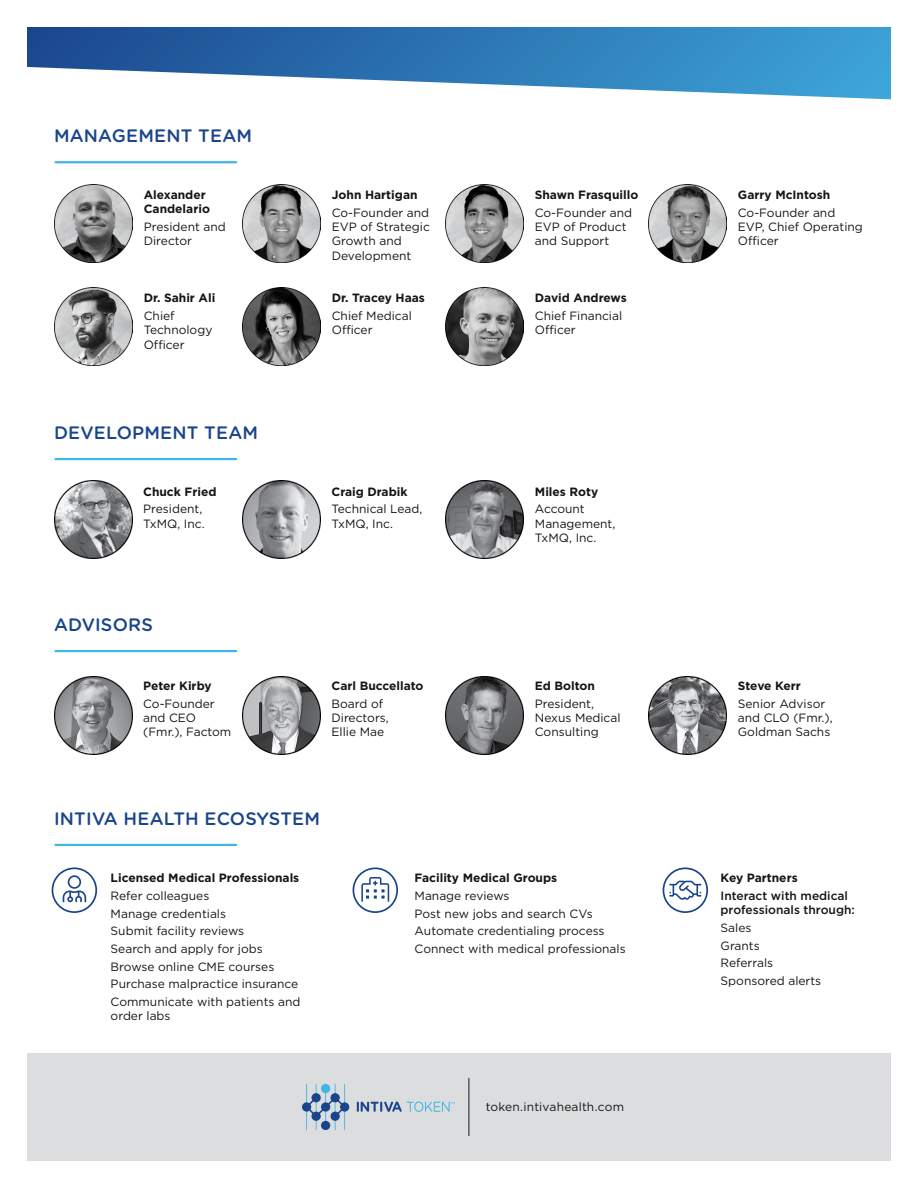
<style>
.page{position:relative;width:918px;height:1188px;background:#fff}
.page>*{position:absolute;margin:0;border:0;box-sizing:border-box;transform-origin:0 0}
.t1{font:500 18px "Gotham Rounded";letter-spacing:.01em;color:#1a458c}
.t2{font:12px/14.4px "Gotham HTF";color:#151515}
.t3{font:700 12px/14.4px "Gotham HTF";color:#151515}
.t4{font:500 12px/14.4px "Gotham HTF";color:#151515}
.t5{font:12px "Gotham HTF";letter-spacing:.01em;color:#161616}
</style>
<div class="page">
<svg style="left:27px;top:27px;width:864px;height:72px"></svg>
<div style="left:27px;top:1053px;width:864px;height:108px;background:#dcddde"></div>
<hr style="left:469px;top:1078px;width:1px;height:58px;background:#161616">
<hr style="left:306px;top:1084px;width:1px;height:46px;background:#43b4e4">
<hr style="left:316px;top:1084px;width:1px;height:46px;background:#43b4e4">
<hr style="left:325px;top:1087px;width:1px;height:41px;background:#43b4e4">
<hr style="left:335px;top:1084px;width:1px;height:46px;background:#43b4e4">
<hr style="left:344px;top:1084px;width:1px;height:46px;background:#43b4e4">
<svg style="left:306px;top:1097px;width:40px;height:20px"></svg>
<div style="left:312px;top:1093px;width:9px;height:9px;background:#1a458c;border-radius:50%"></div>
<div style="left:312px;top:1112px;width:9px;height:9px;background:#1a458c;border-radius:50%"></div>
<div style="left:331px;top:1093px;width:9px;height:9px;background:#1a458c;border-radius:50%"></div>
<div style="left:331px;top:1112px;width:9px;height:9px;background:#1a458c;border-radius:50%"></div>
<div style="left:302px;top:1102px;width:9px;height:10px;background:#1a458c;border-radius:50%"></div>
<div style="left:340px;top:1102px;width:9px;height:10px;background:#1a458c;border-radius:50%"></div>
<div style="left:321px;top:1084px;width:9px;height:9px;background:#43b4e4;border-radius:50%"></div>
<div style="left:321px;top:1102px;width:9px;height:10px;background:#1a458c;border-radius:50%"></div>
<div style="left:321px;top:1121px;width:9px;height:9px;background:#1a458c;border-radius:50%"></div>
<svg style="left:357px;top:1102px;width:98px;height:10px"></svg>
<img style="left:54px;top:676px;width:78px;height:78px">
<img style="left:648px;top:676px;width:78px;height:78px">
<img style="left:445px;top:676px;width:78px;height:78px">
<img style="left:242px;top:676px;width:78px;height:78px">
<svg style="left:52px;top:867px;width:45px;height:46px"></svg>
<svg style="left:663px;top:867px;width:45px;height:46px"></svg>
<svg style="left:353px;top:867px;width:45px;height:46px"></svg>
<img style="left:648px;top:185px;width:78px;height:78px">
<img style="left:54px;top:185px;width:78px;height:78px">
<img style="left:242px;top:185px;width:78px;height:78px">
<img style="left:445px;top:185px;width:78px;height:78px">
<img style="left:54px;top:288px;width:78px;height:78px">
<img style="left:242px;top:288px;width:78px;height:78px">
<img style="left:445px;top:288px;width:78px;height:78px">
<img style="left:54px;top:481px;width:78px;height:78px">
<img style="left:242px;top:481px;width:78px;height:78px">
<img style="left:445px;top:481px;width:78px;height:78px">
<hr style="left:56px;top:161px;width:180px;height:2px;background:#42b5e3">
<hr style="left:56px;top:458px;width:180px;height:2px;background:#42b5e3">
<hr style="left:56px;top:650px;width:180px;height:2px;background:#42b5e3">
<hr style="left:56px;top:844px;width:180px;height:2px;background:#42b5e3">
<p class="t1" style="left:54px;top:123px;width:200px">MANAGEMENT TEAM</p>
<p class="t3" style="left:144px;top:187px;width:68px">Alexander<br>Candelario</p>
<p class="t2" style="left:144px;top:219px;width:84px">President and<br>Director</p>
<p class="t3" style="left:144px;top:290px;width:73px">Dr. Sahir Ali</p>
<p class="t2" style="left:144px;top:308px;width:70px">Chief<br>Technology<br>Officer</p>
<p class="t3" style="left:332px;top:187px;width:87px">John Hartigan</p>
<p class="t2" style="left:332px;top:205px;width:100px">Co-Founder and<br>EVP of Strategic<br>Growth and<br>Development</p>
<p class="t3" style="left:332px;top:290px;width:95px">Dr. Tracey Haas</p>
<p class="t2" style="left:332px;top:308px;width:82px">Chief Medical<br>Officer</p>
<p class="t3" style="left:535px;top:187px;width:105px">Shawn Frasquillo</p>
<p class="t2" style="left:535px;top:205px;width:99px">Co-Founder and<br>EVP of Product and Support</p>
<p class="t3" style="left:535px;top:290px;width:93px">David Andrews</p>
<p class="t2" style="left:535px;top:308px;width:89px">Chief Financial<br>Officer</p>
<p class="t1" style="left:54px;top:419px;width:206px">DEVELOPMENT TEAM</p>
<p class="t3" style="left:143px;top:484px;width:75px">Chuck Fried</p>
<p class="t2" style="left:143px;top:502px;width:61px">President,</p>
<p class="t2" style="left:143px;top:516px;width:63px">TxMQ, Inc.</p>
<p class="t3" style="left:332px;top:484px;width:78px">Craig Drabik</p>
<p class="t2" style="left:332px;top:502px;width:92px">Technical Lead,<br>TxMQ, Inc.</p>
<p class="t3" style="left:535px;top:484px;width:65px">Miles Roty</p>
<p class="t2" style="left:535px;top:502px;width:82px">Account<br>Management,</p>
<p class="t2" style="left:535px;top:530px;width:63px">TxMQ, Inc.</p>
<p class="t1" style="left:54px;top:611px;width:100px">ADVISORS</p>
<p class="t3" style="left:143px;top:678px;width:70px">Peter Kirby</p>
<p class="t2" style="left:143px;top:696px;width:73px">Co-Founder and CEO</p>
<p class="t2" style="left:143px;top:725px;width:90px">(Fmr.), Factom</p>
<p class="t3" style="left:332px;top:678px;width:94px">Carl Buccellato</p>
<p class="t2" style="left:332px;top:696px;width:59px">Board of<br>Directors,</p>
<p class="t2" style="left:332px;top:725px;width:54px">Ellie Mae</p>
<p class="t3" style="left:535px;top:678px;width:62px">Ed Bolton</p>
<p class="t2" style="left:535px;top:696px;width:61px">President,</p>
<p class="t2" style="left:535px;top:710px;width:87px">Nexus Medical<br>Consulting</p>
<p class="t1" style="left:54px;top:805px;width:268px">INTIVA HEALTH ECOSYSTEM</p>
<p class="t3" style="left:111px;top:871px;width:190px">Licensed Medical Professionals</p>
<p class="t2" style="left:111px;top:888px;width:100px">Refer colleagues</p>
<p class="t2" style="left:111px;top:906px;width:117px">Manage credentials</p>
<p class="t2" style="left:111px;top:924px;width:135px">Submit facility reviews</p>
<p class="t2" style="left:111px;top:941px;width:154px">Search and apply for jobs</p>
<p class="t2" style="left:111px;top:959px;width:165px">Browse online CME courses</p>
<p class="t2" style="left:111px;top:977px;width:189px">Purchase malpractice insurance</p>
<p class="t2" style="left:111px;top:994px;width:191px">Communicate with patients and order labs</p>
<p class="t3" style="left:415px;top:871px;width:144px">Facility Medical Groups</p>
<p class="t2" style="left:415px;top:888px;width:96px">Manage reviews</p>
<p class="t2" style="left:415px;top:906px;width:180px">Post new jobs and search CVs</p>
<p class="t2" style="left:415px;top:924px;width:192px">Automate credentialing process</p>
<p class="t2" style="left:415px;top:941px;width:213px">Connect with medical professionals</p>
<p class="t5" style="left:486px;top:1100px;width:140px">token.intivahealth.com</p>
<p class="t3" style="left:738px;top:187px;width:94px">Garry McIntosh</p>
<p class="t2" style="left:738px;top:205px;width:126px">Co-Founder and<br>EVP, Chief Operating<br>Officer</p>
<p class="t3" style="left:738px;top:678px;width:65px">Steve Kerr</p>
<p class="t2" style="left:738px;top:696px;width:96px">Senior Advisor and CLO (Fmr.),<br>Goldman Sachs</p>
<p class="t3" style="left:721px;top:871px;width:79px">Key Partners</p>
<p class="t4" style="left:721px;top:888px;width:136px">Interact with medical professionals through:</p>
<p class="t2" style="left:721px;top:920px;width:32px">Sales</p>
<p class="t2" style="left:721px;top:938px;width:41px">Grants</p>
<p class="t2" style="left:721px;top:956px;width:54px">Referrals</p>
<p class="t2" style="left:721px;top:973px;width:102px">Sponsored alerts</p>
</div>
